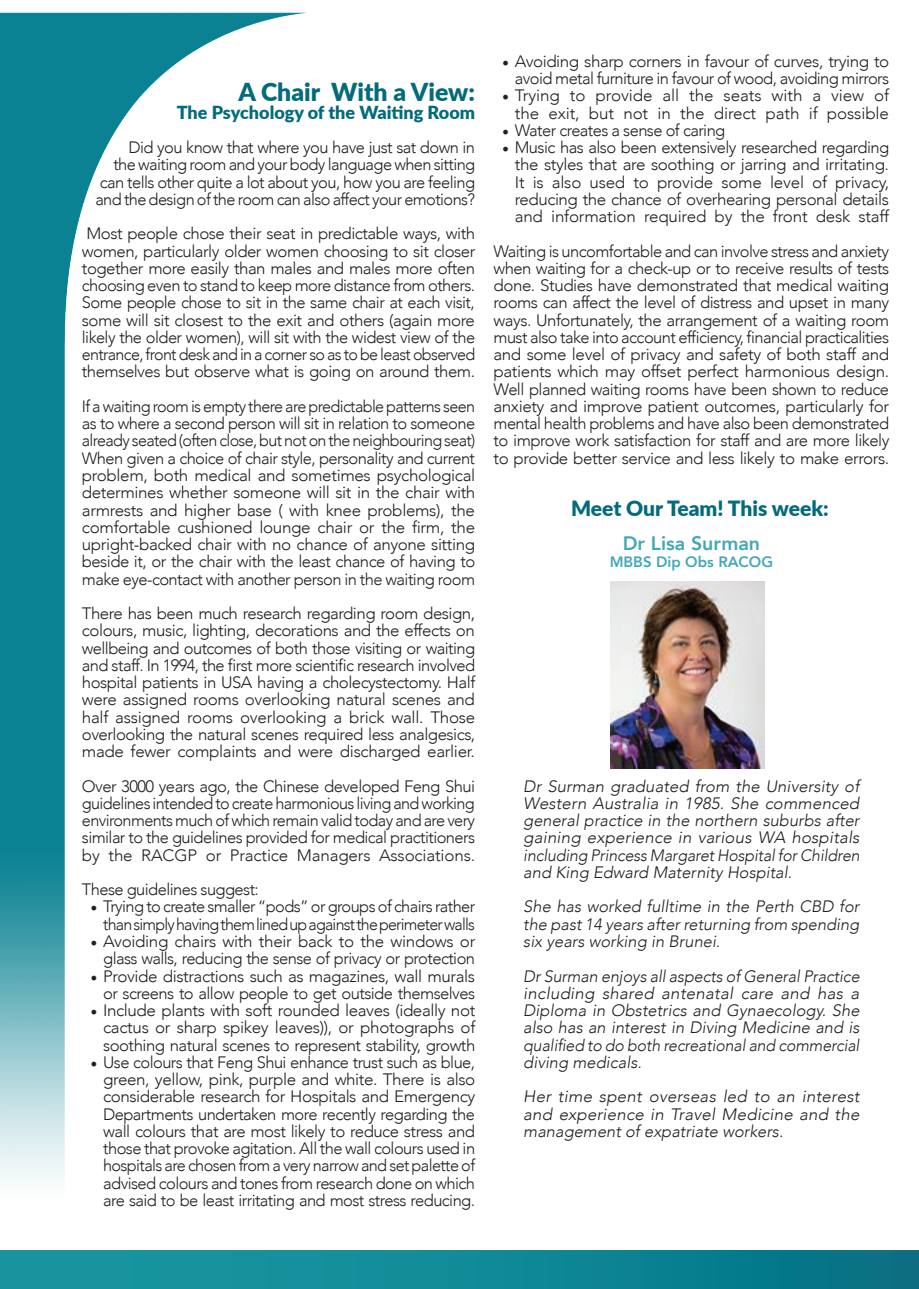
<style>
.page{position:relative;width:919px;height:1289px;background:#fff}
.page>*{position:absolute;margin:0;border:0;box-sizing:border-box;transform-origin:0 0}
.t1{font:900 24.75px "Lato";color:#036b7b}
.t2{font:900 21px "Lato";color:#036b7b}
.t3{font:800 19.5px "Avenir";color:#43a8b6}
.t4{font:900 18px "Lato";color:#036b7b}
.t5{font:300 16.5px/17.2px "Avenir";letter-spacing:-.035em;color:#231f20;text-align:justify}
.t6{font:italic 300 16.5px/17.2px "Avenir";color:#231f20;text-align:justify}
.t7{font:300 16.5px/17.2px "Avenir";letter-spacing:-.005em;color:#231f20;text-align:right}
.t8{font:800 15px "Avenir";color:#43a8b6}
.s1{font-family:"Minion Pro";font-weight:400;font-size:18px}
</style>
<div class="page">
<div style="left:0;top:1250px;width:918px;height:38px;background:linear-gradient(to right,#1a9ba3,#057486)"></div>
<img style="left:0;top:13px;width:305px;height:1167px">
<img style="left:610px;top:581px;width:154px;height:187px">
<h1 class="t1" style="left:238px;top:74px;width:238px">A Chair With a View:</h1>
<p class="t4" style="left:177px;top:98px;width:300px">The Psychology of the Waiting Room</p>
<p class="t5" style="left:95px;top:139px;width:381px;text-align:right">Did you know that where you have just sat down in<br>the waiting room and your body language when sitting can tells other quite a lot about you, how you are feeling and the design of the room can also affect your emotions?</p>
<p class="t5" style="left:82px;top:225px;width:395px">Most people chose their seat in predictable ways, with women, particularly older women choosing to sit closer together more easily than males and males more often choosing even to stand to keep more distance from others.<br>Some people chose to sit in the same chair at each visit, some will sit closest to the exit and others (again more likely the older women), will sit with the widest view of the entrance, front desk and in a corner so as to be least observed themselves but observe what is going on around them.</p>
<p class="t5" style="left:82px;top:397px;width:395px">If a waiting room is empty there are predictable patterns seen as to where a second person will sit in relation to someone already seated (often close, but not on the neighbouring seat)<br>When given a choice of chair style, personality and current problem, both medical and sometimes psychological determines whether someone will sit in the chair with armrests and higher base ( with knee problems), the comfortable cushioned lounge chair or the firm, the upright-backed chair with no chance of anyone sitting beside it, or the chair with the least chance of having to make eye-contact with another person in the waiting room</p>
<p class="t5" style="left:82px;top:604px;width:395px">There has been much research regarding room design, colours, music, lighting, decorations and the effects on wellbeing and outcomes of both those visiting or waiting and staff. In 1994, the first more scientific research involved hospital patients in USA having a cholecystectomy. Half were assigned rooms overlooking natural scenes and half assigned rooms overlooking a brick wall. Those overlooking the natural scenes required less analgesics, made fewer complaints and were discharged earlier.</p>
<p class="t5" style="left:82px;top:777px;width:395px">Over 3000 years ago, the Chinese developed Feng Shui guidelines intended to create harmonious living and working environments much of which remain valid today and are very similar to the guidelines provided for medical practitioners by the RACGP or Practice Managers Associations.</p>
<p class="t5" style="left:82px;top:880px;width:178px">These guidelines suggest:</p>
<p class="t5" style="left:90px;top:898px;width:386px;text-align:right"><span class="s1">•</span> Trying to create smaller “pods” or groups of chairs rather than simply having them lined up against the perimeter walls</p>
<p class="t5" style="left:90px;top:932px;width:386px;text-align:right"><span class="s1">•</span> Avoiding chairs with their back to the windows or glass walls, reducing the sense of privacy or protection</p>
<p class="t5" style="left:90px;top:967px;width:386px;text-align:right"><span class="s1">•</span> Provide distractions such as magazines, wall murals or screens to allow people to get outside themselves</p>
<p class="t5" style="left:103px;top:1001px;width:373px;text-indent:-13px"><span class="s1">•</span> Include plants with soft rounded leaves (ideally not cactus or sharp spikey leaves)), or photographs of soothing natural scenes to represent stability, growth</p>
<p class="t5" style="left:103px;top:1053px;width:373px;text-indent:-13px"><span class="s1">•</span> Use colours that Feng Shui enhance trust such as blue, green, yellow, pink, purple and white. There is also considerable research for Hospitals and Emergency Departments undertaken more recently regarding the wall colours that are most likely to reduce stress and those that provoke agitation. All the wall colours used in hospitals are chosen from a very narrow and set palette of advised colours and tones from research done on which are said to be least irritating and most stress reducing.</p>
<p class="t5" style="left:502px;top:52px;width:389px;text-align:right"><span class="s1">•</span> Avoiding sharp corners in favour of curves, trying to avoid metal furniture in favour of wood, avoiding mirrors</p>
<p class="t7" style="left:502px;top:87px;width:388px"><span class="s1">•</span> Trying to provide all the seats with a view of the exit, but not in the direct path if possible</p>
<p class="t5" style="left:502px;top:121px;width:225px"><span class="s1">•</span> Water creates a sense of caring</p>
<p class="t5" style="left:514px;top:139px;width:376px;text-indent:-13px"><span class="s1">•</span> Music has also been extensively researched regarding the styles that are soothing or jarring and irritating.<br>It is also used to provide some level of privacy, reducing the chance of overhearing personal details and information required by the front desk staff</p>
<p class="t5" style="left:493px;top:242px;width:397px">Waiting is uncomfortable and can involve stress and anxiety when waiting for a check-up or to receive results of tests done. Studies have demonstrated that medical waiting rooms can affect the level of distress and upset in many ways. Unfortunately, the arrangement of a waiting room must also take into account efficiency, financial practicalities and some level of privacy and safety of both staff and patients which may offset perfect harmonious design.<br>Well planned waiting rooms have been shown to reduce anxiety and improve patient outcomes, particularly for mental health problems and have also been demonstrated to improve work satisfaction for staff and are more likely to provide better service and less likely to make errors.</p>
<p class="t2" style="left:571px;top:492px;width:259px">Meet Our Team! This week:</p>
<p class="t3" style="left:622px;top:528px;width:139px">Dr Lisa Surman</p>
<p class="t8" style="left:609px;top:550px;width:165px">MBBS Dip Obs RACOG</p>
<p class="t6" style="left:523px;top:777px;width:338px">Dr Surman graduated from the University of Western Australia in 1985. She commenced general practice in the northern suburbs after gaining experience in various WA hospitals including Princess Margaret Hospital for Children and King Edward Maternity Hospital.</p>
<p class="t6" style="left:523px;top:898px;width:337px">She has worked fulltime in the Perth CBD for the past 14 years after returning from spending six years working in Brunei.</p>
<p class="t6" style="left:523px;top:967px;width:338px">Dr Surman enjoys all aspects of General Practice including shared antenatal care and has a Diploma in Obstetrics and Gynaecology. She also has an interest in Diving Medicine and is qualified to do both recreational and commercial diving medicals.</p>
<p class="t6" style="left:523px;top:1087px;width:338px">Her time spent overseas led to an interest and experience in Travel Medicine and the management of expatriate workers.</p>
</div>
